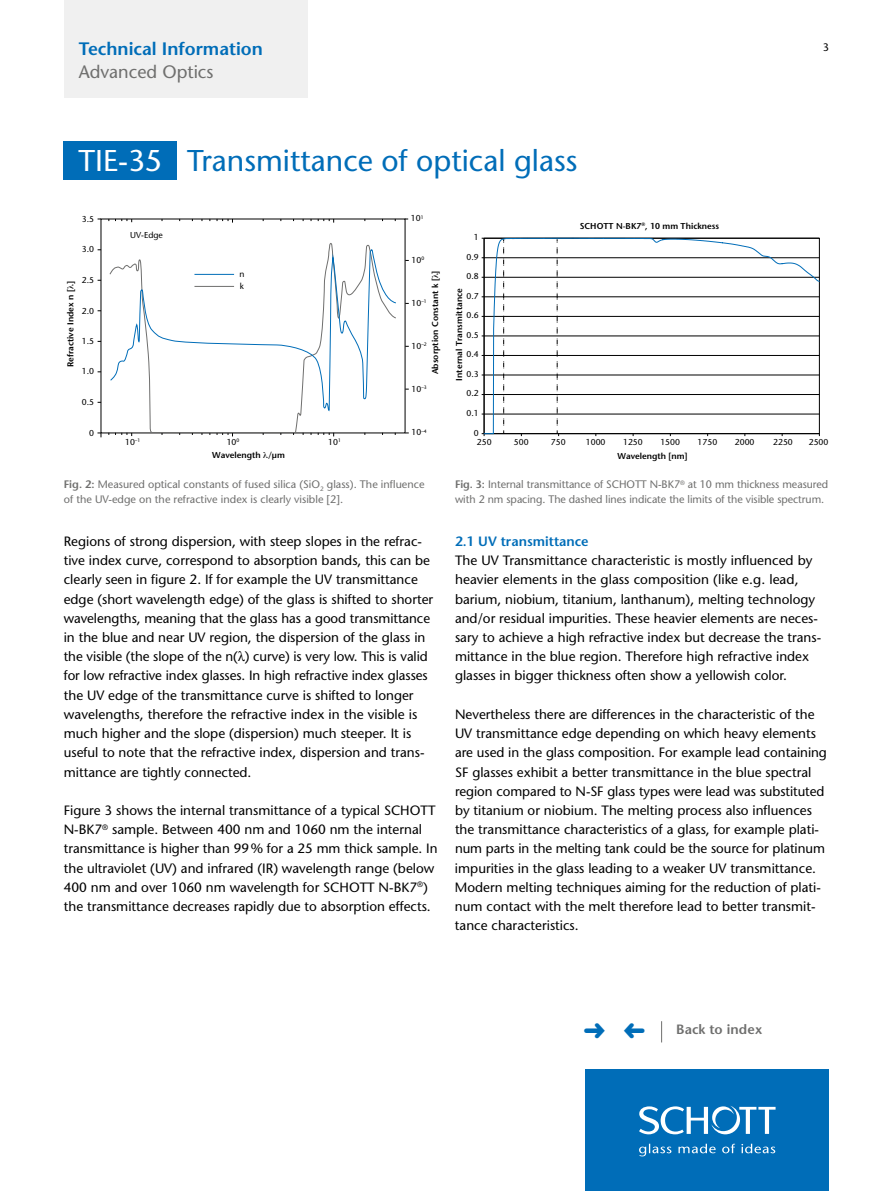
<style>
.page{position:relative;width:893px;height:1191px;background:#fff}
.page>*{position:absolute;margin:0;border:0;box-sizing:border-box;transform-origin:0 0}
.t1{font:500 30px "Stone Sans Std";color:#006db8}
.t2{font:600 18px "Stone Sans Std";color:#006db8}
.t3{font:500 18px "Stone Sans Std";color:#6f6f6e}
.t4{font:500 13.5px/19.2px "Stone Sans Std";color:#000}
.t5{font:600 13.5px "Stone Sans Std";color:#006db8}
.t6{font:600 13.5px "Stone Sans Std";letter-spacing:.01em;color:#6f6f6e}
.t7{font:500 10.8px/14.2px "Stone Sans Std";letter-spacing:-.005em;color:#6f6f6e}
.t8{font:500 10.8px "Stone Sans Std";color:#000}
.t9{font:500 8.55px/12.1px "Stone Sans Std";color:#000}
.t10{font:600 8.55px "Stone Sans Std";color:#000}
.s1{color:#fff}
.s2{font-weight:600}
</style>
<div class="page">
<div style="left:585px;top:1069px;width:244px;height:122px;background:#006db8"></div>
<svg style="left:639px;top:1105px;width:137px;height:51px"></svg>
<div style="left:64px;top:0;width:244px;height:98px;background:#f0f0f0"></div>
<div style="left:64px;top:142px;width:113px;height:38px;background:#006db8"></div>
<svg style="left:661px;top:1021px;width:1px;height:21px"></svg>
<svg style="left:217px;top:219px;width:16px;height:4px"></svg>
<svg style="left:318px;top:219px;width:16px;height:4px"></svg>
<svg style="left:109px;top:219px;width:23px;height:3px"></svg>
<svg style="left:109px;top:243px;width:288px;height:191px"></svg>
<svg style="left:110px;top:248px;width:287px;height:163px"></svg>
<svg style="left:483px;top:237px;width:337px;height:197px"></svg>
<h2 class="t2" style="left:79px;top:38px;width:186px">Technical Information</h2>
<p class="t8" style="left:823px;top:40px;width:8px">3</p>
<h2 class="t3" style="left:79px;top:61px;width:136px">Advanced Optics</h2>
<h1 class="t1" style="left:78px;top:143px;width:500px"><span class="s1">TIE-35</span> Transmittance of optical glass</h1>
<p class="t9" style="left:82px;top:213px;width:14px">3.5</p>
<p class="t9" style="left:130px;top:229px;width:34px">UV-Edge</p>
<p class="t9" style="left:411px;top:212px;width:14px">10<sup>1</sup></p>
<p class="t9" style="left:474px;top:231px;width:6px">1</p>
<p class="t10" style="left:580px;top:221px;width:141px">SCHOTT N-BK7<sup>®</sup>, 10 mm Thickness</p>
<p class="t9" style="left:82px;top:243px;width:14px">3.0</p>
<p class="t9" style="left:412px;top:254px;width:14px">10<sup>0</sup></p>
<p class="t9" style="left:467px;top:250px;width:14px">0.9</p>
<p class="t10" style="left:65px;top:367px;width:87px;rotate:-90deg">Refractive Index n [ ]</p>
<p class="t10" style="left:430px;top:374px;width:105px;rotate:-90deg">Absorption Constant k [ ]</p>
<p class="t9" style="left:239px;top:268px;width:7px">n k</p>
<p class="t9" style="left:82px;top:274px;width:14px">2.5</p>
<p class="t9" style="left:412px;top:297px;width:17px">10<sup>–1</sup></p>
<p class="t9" style="left:82px;top:304px;width:14px">2.0</p>
<p class="t9" style="left:82px;top:335px;width:14px">1.5</p>
<p class="t9" style="left:82px;top:365px;width:14px">1.0</p>
<p class="t9" style="left:82px;top:396px;width:14px">0.5</p>
<p class="t9" style="left:412px;top:340px;width:17px">10<sup>–2</sup></p>
<p class="t9" style="left:412px;top:382px;width:17px">10<sup>–3</sup></p>
<p class="t9" style="left:467px;top:270px;width:14px">0.8</p>
<p class="t10" style="left:454px;top:380px;width:94px;rotate:-90deg">Internal Transmittance</p>
<p class="t9" style="left:467px;top:290px;width:14px">0.7</p>
<p class="t9" style="left:467px;top:309px;width:14px">0.6</p>
<p class="t9" style="left:467px;top:329px;width:14px">0.5</p>
<p class="t9" style="left:467px;top:348px;width:14px">0.4</p>
<p class="t9" style="left:467px;top:368px;width:14px">0.3</p>
<p class="t9" style="left:467px;top:387px;width:14px">0.2</p>
<p class="t9" style="left:467px;top:407px;width:14px">0.1</p>
<p class="t9" style="left:89px;top:427px;width:6px">0</p>
<p class="t9" style="left:412px;top:426px;width:17px">10<sup>–4</sup></p>
<p class="t9" style="left:474px;top:426px;width:6px">0</p>
<p class="t9" style="left:125px;top:436px;width:17px">10<sup>–1</sup></p>
<p class="t9" style="left:328px;top:436px;width:14px">10<sup>1</sup></p>
<p class="t9" style="left:227px;top:436px;width:14px">10<sup>0</sup></p>
<p class="t9" style="left:477px;top:436px;width:16px">250</p>
<p class="t9" style="left:514px;top:436px;width:16px">500</p>
<p class="t9" style="left:551px;top:436px;width:16px">750</p>
<p class="t9" style="left:586px;top:436px;width:21px">1000</p>
<p class="t9" style="left:623px;top:436px;width:21px">1250</p>
<p class="t9" style="left:660px;top:436px;width:21px">1500</p>
<p class="t9" style="left:698px;top:436px;width:21px">1750</p>
<p class="t9" style="left:735px;top:436px;width:21px">2000</p>
<p class="t9" style="left:773px;top:436px;width:21px">2250</p>
<p class="t9" style="left:809px;top:436px;width:21px">2500</p>
<p class="t10" style="left:212px;top:450px;width:74px">Wavelength /μm</p>
<p class="t10" style="left:618px;top:451px;width:71px">Wavelength [nm]</p>
<p class="t7" style="left:64px;top:477px;width:362px"><span class="s2">Fig. 2:</span> Measured optical constants of fused silica (SiO<sub>2</sub> glass). The influence of the UV-edge on the refractive index is clearly visible [2].</p>
<p class="t4" style="left:64px;top:532px;width:371px">Regions of strong dispersion, with steep slopes in the refrac&shy;tive index curve, correspond to absorption bands, this can be clearly seen in figure 2. If for example the UV transmittance edge (short wavelength edge) of the glass is shifted to shorter wavelengths, meaning that the glass has a good transmittance in the blue and near UV region, the dispersion of the glass in the visible (the slope of the n( ) curve) is very low. This is valid for low refractive index glasses. In high refractive index glasses the UV edge of the transmittance curve is shifted to longer wavelengths, therefore the refractive index in the visible is much higher and the slope (dispersion) much steeper. It is useful to note that the refractive index, dispersion and trans&shy;mittance are tightly connected.</p>
<p class="t4" style="left:64px;top:800px;width:375px">Figure 3 shows the internal transmittance of a typical SCHOTT N-BK7<sup>®</sup> sample. Between 400 nm and 1060 nm the internal transmittance is higher than 99% for a 25 mm thick sample. In the ultraviolet (UV) and infrared (IR) wavelength range (below 400 nm and over 1060 nm wavelength for SCHOTT N-BK7<sup>®</sup>) the transmittance decreases rapidly due to absorption effects.</p>
<p class="t7" style="left:455px;top:477px;width:375px"><span class="s2">Fig. 3:</span> Internal transmittance of SCHOTT N-BK7<sup>®</sup> at 10 mm thickness measured with 2 nm spacing. The dashed lines indicate the limits of the visible spectrum.</p>
<p class="t5" style="left:455px;top:533px;width:135px">2.1 UV transmittance</p>
<p class="t4" style="left:455px;top:551px;width:368px">The UV Transmittance characteristic is mostly influenced by heavier elements in the glass composition (like e.g. lead, barium, niobium, titanium, lanthanum), melting technology and/or residual impurities. These heavier elements are neces&shy;sary to achieve a high refractive index but decrease the trans&shy;mittance in the blue region. Therefore high refractive index glasses in bigger thickness often show a yellowish color.</p>
<p class="t4" style="left:455px;top:704px;width:373px">Nevertheless there are differences in the characteristic of the UV transmittance edge depending on which heavy elements are used in the glass composition. For example lead containing SF glasses exhibit a better transmittance in the blue spectral region compared to N-SF glass types were lead was substituted by titanium or niobium. The melting process also influences the transmittance characteristics of a glass, for example plati&shy;num parts in the melting tank could be the source for platinum impurities in the glass leading to a weaker UV transmittance.<br>Modern melting techniques aiming for the reduction of plati&shy;num contact with the melt therefore lead to better transmit&shy;tance characteristics.</p>
<p class="t6" style="left:676px;top:1021px;width:88px">Back to index</p>
</div>
